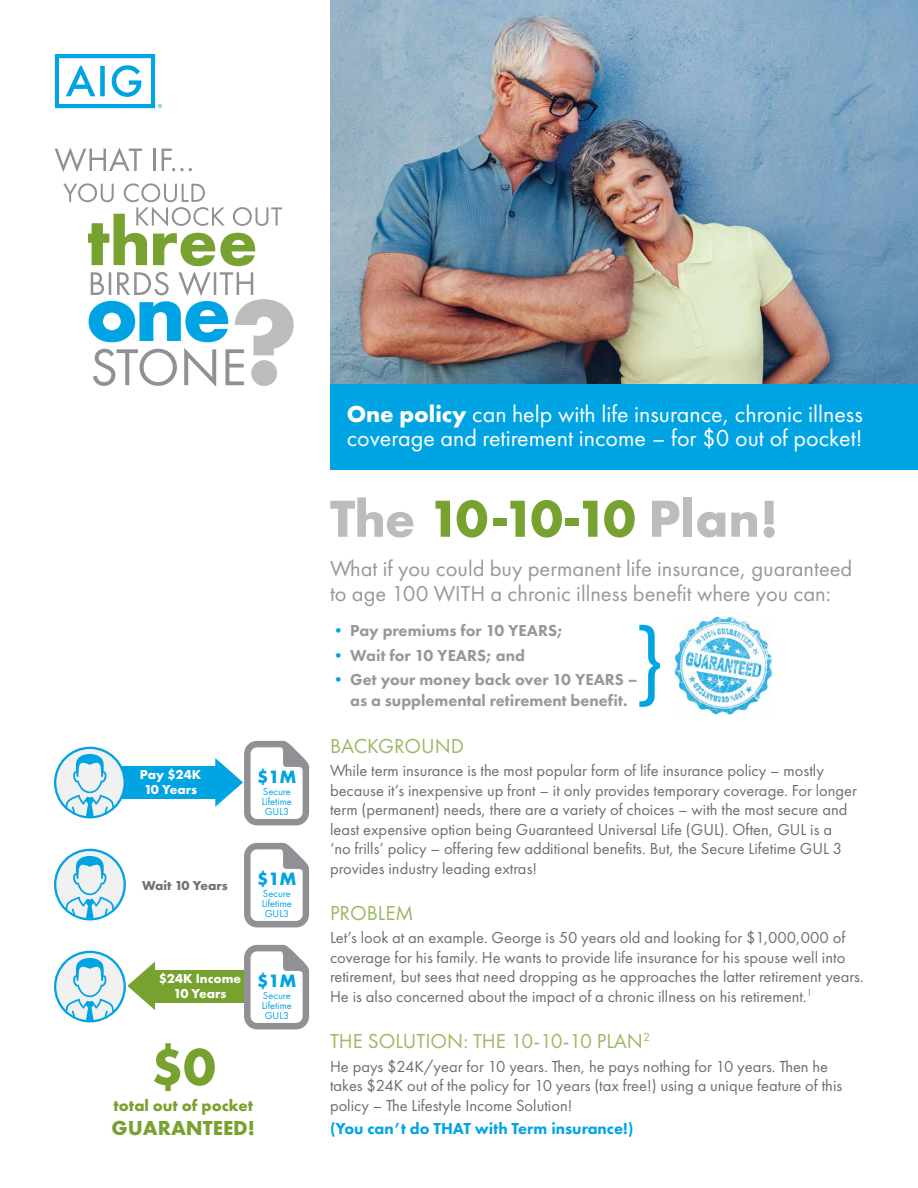
<style>
.page{position:relative;width:918px;height:1188px;background:#fff}
.page>*{position:absolute;margin:0;border:0;box-sizing:border-box;transform-origin:0 0}
.t1{font:700 54px "Futura PT";letter-spacing:-.02em;color:#babcbe}
.t2{font:700 54px "Futura PT";color:#78a22f}
.t3{font:24px/24px "Futura PT";color:#fff}
.t4{font:22.5px/25.5px "Futura PT";color:#98979b}
.t5{font:21px "Futura PT";color:#9cb865}
.t6{font:700 21px "Futura PT";color:#78a22f}
.t7{font:700 18.6px "Futura PT";color:#00a4e3}
.t8{font:16.5px/19.5px "Futura PT";color:#6d6e71}
.t9{font:800 16.5px/21px "Futura PT";color:#98979b}
.t10{font:800 16.5px "Futura PT";color:#00a4e3}
.t11{font:700 16.5px "Futura PT";color:#78a22f}
.t12{font:700 13.5px/15px "Futura PT";color:#fff;text-align:center}
.t13{font:700 13.5px "Futura PT";color:#717073}
.t14{font:10.5px/10.5px "Futura PT";color:#00a4e3;text-align:justify}
.s1{font-weight:700}
.s2{color:#78a22f}
.s3{font-weight:400;color:#00a4e3}
</style>
<div class="page">
<div style="left:153px;top:970px;width:95px;height:33px;background:#78a22f"></div>
<div style="left:121px;top:766px;width:95px;height:33px;background:#00a4e3"></div>
<img style="left:330px;top:0;width:588px;height:384px">
<div style="left:330px;top:384px;width:588px;height:86px;background:#00a4e3"></div>
<svg style="left:55px;top:147px;width:87px;height:25px"></svg>
<hr style="left:153px;top:149px;width:3px;height:22px;background:#919195">
<svg style="left:162px;top:149px;width:30px;height:22px"></svg>
<svg style="left:63px;top:183px;width:231px;height:204px"></svg>
<svg style="left:55px;top:748px;width:70px;height:69px"></svg>
<div style="left:54px;top:747px;width:72px;height:72px;border:2px solid #00a4e3;border-radius:50%"></div>
<svg style="left:64px;top:754px;width:51px;height:65px"></svg>
<svg style="left:55px;top:850px;width:70px;height:69px"></svg>
<div style="left:54px;top:849px;width:72px;height:72px;border:2px solid #00a4e3;border-radius:50%"></div>
<svg style="left:64px;top:856px;width:51px;height:65px"></svg>
<svg style="left:55px;top:952px;width:70px;height:69px"></svg>
<div style="left:54px;top:951px;width:72px;height:72px;border:2px solid #00a4e3;border-radius:50%"></div>
<svg style="left:64px;top:958px;width:51px;height:65px"></svg>
<svg style="left:55px;top:54px;width:107px;height:54px"></svg>
<svg style="left:639px;top:625px;width:21px;height:82px"></svg>
<svg style="left:244px;top:843px;width:65px;height:84px"></svg>
<svg style="left:244px;top:945px;width:65px;height:84px"></svg>
<svg style="left:215px;top:741px;width:94px;height:84px"></svg>
<svg style="left:127px;top:961px;width:28px;height:49px"></svg>
<img style="left:675px;top:616px;width:98px;height:98px">
<p class="t12" style="left:140px;top:767px;width:63px">Pay $24K<br>10 Years</p>
<p class="t7" style="left:257px;top:765px;width:41px">$1M</p>
<p class="t14" style="left:262px;top:786px;width:32px">Secure Lifetime GUL3</p>
<p class="t13" style="left:142px;top:877px;width:87px">Wait 10 Years</p>
<p class="t7" style="left:257px;top:867px;width:41px">$1M</p>
<p class="t14" style="left:262px;top:888px;width:32px">Secure Lifetime GUL3</p>
<p class="t12" style="left:159px;top:971px;width:84px">$24K Income<br>10 Years</p>
<p class="t7" style="left:257px;top:969px;width:41px">$1M</p>
<p class="t14" style="left:262px;top:990px;width:32px">Secure Lifetime GUL3</p>
<h1 class="t2" style="left:151px;top:1032px;width:66px">$0</h1>
<p class="t11" style="left:113px;top:1094px;width:141px">total out of pocket</p>
<p class="t6" style="left:112px;top:1114px;width:145px">GUARANTEED!</p>
<h2 class="t3" style="left:347px;top:402px;width:518px"><span class="s1">One policy</span> can help with life insurance, chronic illness coverage and retirement income – for $0 out of pocket!</h2>
<h1 class="t1" style="left:330px;top:484px;width:450px">The <span class="s2">10-10-10</span> Plan!</h1>
<h3 class="t4" style="left:330px;top:555px;width:524px">What if you could buy permanent life insurance, guaranteed to age 100 WITH a chronic illness benefit where you can:</h3>
<p class="t9" style="left:330px;top:619px;width:235px"><span class="s3">•</span> Pay premiums for 10 YEARS;</p>
<p class="t9" style="left:330px;top:644px;width:197px"><span class="s3">•</span> Wait for 10 YEARS; and</p>
<p class="t9" style="left:350px;top:669px;width:289px;text-indent:-20px"><span class="s3">•</span> Get your money back over 10 YEARS – as a supplemental retirement benefit.</p>
<p class="t5" style="left:330px;top:733px;width:136px">BACKGROUND</p>
<p class="t8" style="left:330px;top:761px;width:529px">While term insurance is the most popular form of life insurance policy – mostly because it’s inexpensive up front – it only provides temporary coverage. For longer term (permanent) needs, there are a variety of choices – with the most secure and least expensive option being Guaranteed Universal Life (GUL). Often, GUL is a<br>‘no frills’ policy – offering few additional benefits. But, the Secure Lifetime GUL 3 provides industry leading extras!</p>
<p class="t5" style="left:330px;top:901px;width:85px">PROBLEM</p>
<p class="t8" style="left:330px;top:928px;width:535px">Let’s look at an example. George is 50 years old and looking for $1,000,000 of coverage for his family. He wants to provide life insurance for his spouse well into retirement, but sees that need dropping as he approaches the latter retirement years.<br>He is also concerned about the impact of a chronic illness on his retirement.<sup>1</sup></p>
<p class="t5" style="left:330px;top:1029px;width:322px">THE SOLUTION: THE 10-10-10 PLAN<sup>2</sup></p>
<p class="t8" style="left:330px;top:1056px;width:514px">He pays $24K/year for 10 years. Then, he pays nothing for 10 years. Then he takes $24K out of the policy for 10 years (tax free!) using a unique feature of this policy – The Lifestyle Income Solution!</p>
<p class="t10" style="left:330px;top:1118px;width:305px">(You can’t do THAT with Term insurance!)</p>
</div>
